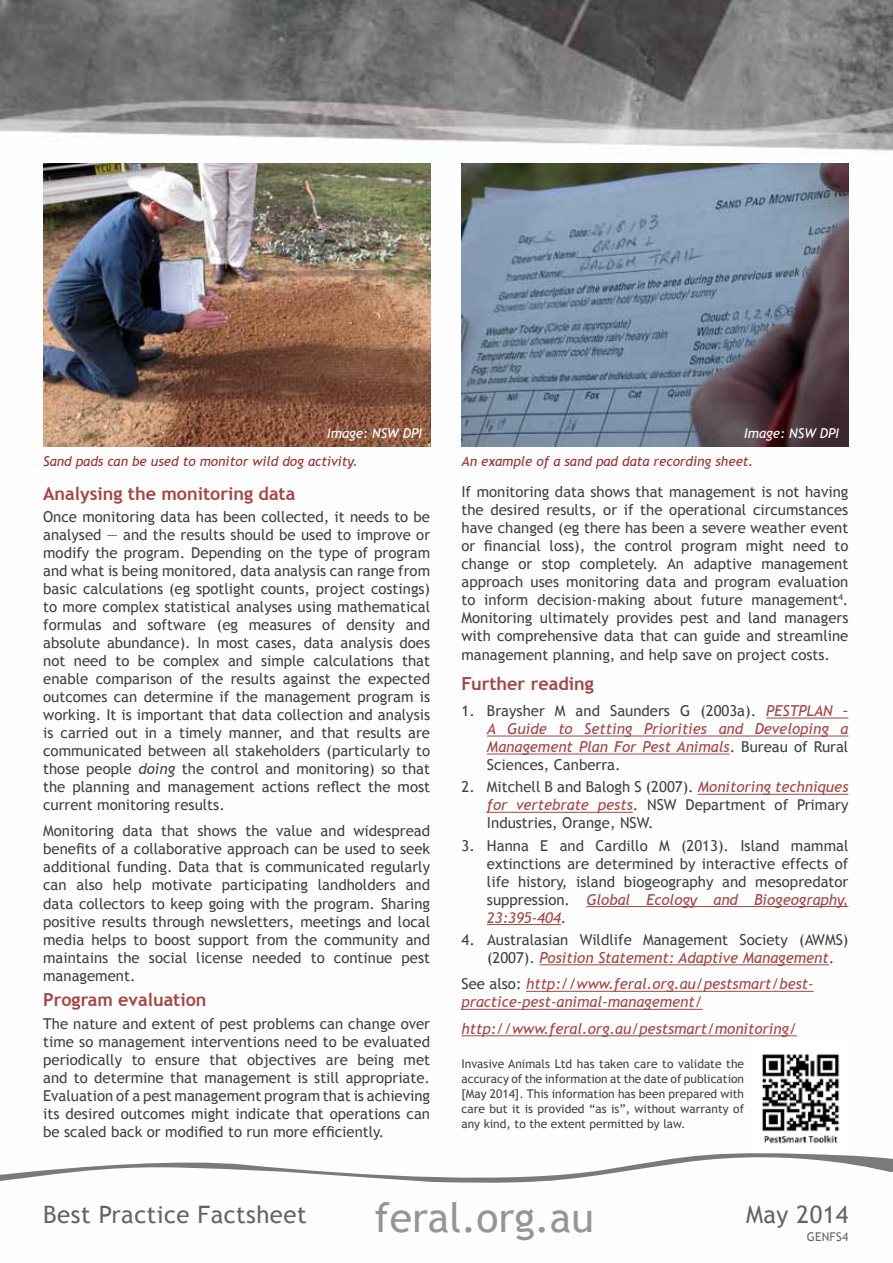
<style>
.page{position:relative;width:893px;height:1263px;background:#fff}
.page>*{position:absolute;margin:0;border:0;box-sizing:border-box;transform-origin:0 0}
.t1{font:40.95px "Trebuchet MS";color:#939598}
.t2{font:24px "Trebuchet MS";letter-spacing:.02em;color:#636466}
.t3{font:700 18px "Trebuchet MS";color:#a54444}
.t4{font:15px/18px "Trebuchet MS";color:#414042;text-align:justify}
.t5{font:italic 15px/18px "Trebuchet MS";color:#a54444;text-align:justify}
.t6{font:italic 13.5px "Trebuchet MS";color:#9b2f2f}
.t7{font:italic 13.5px "Trebuchet MS";color:#fff}
.t8{font:12px/15px "Trebuchet MS";color:#414042;text-align:justify}
.t9{font:12px "Trebuchet MS";letter-spacing:.02em;color:#636466}
.s1{font-style:italic}
.s2{font-style:normal;color:#414042}
.s3{font-style:italic;color:#a54444}
</style>
<div class="page">
<img style="left:0;top:0;width:893px;height:1037px">
<hr style="left:766px;top:717px;width:82px;height:1px;background:#a54444">
<hr style="left:487px;top:735px;width:361px;height:1px;background:#a54444">
<hr style="left:487px;top:753px;width:243px;height:1px;background:#a54444">
<hr style="left:698px;top:794px;width:150px;height:1px;background:#a54444">
<hr style="left:487px;top:812px;width:146px;height:1px;background:#a54444">
<hr style="left:586px;top:906px;width:262px;height:1px;background:#a54444">
<hr style="left:487px;top:924px;width:74px;height:1px;background:#a54444">
<hr style="left:539px;top:964px;width:290px;height:1px;background:#a54444">
<hr style="left:526px;top:991px;width:288px;height:1px;background:#a54444">
<hr style="left:461px;top:1009px;width:242px;height:1px;background:#a54444">
<hr style="left:461px;top:1035px;width:336px;height:1px;background:#a54444">
<img style="left:762px;top:1053px;width:78px;height:91px">
<img style="left:462px;top:164px;width:386px;height:282px">
<img style="left:43px;top:164px;width:387px;height:282px">
<svg style="left:0;top:1153px;width:893px;height:30px"></svg>
<p class="t7" style="left:327px;top:425px;width:97px">Image: NSW DPI</p>
<p class="t7" style="left:744px;top:425px;width:97px">Image: NSW DPI</p>
<p class="t6" style="left:43px;top:453px;width:316px">Sand pads can be used to monitor wild dog activity.</p>
<p class="t6" style="left:461px;top:453px;width:294px">An example of a sand pad data recording sheet.</p>
<p class="t3" style="left:43px;top:482px;width:254px">Analysing the monitoring data</p>
<p class="t4" style="left:43px;top:508px;width:388px">Once monitoring data has been collected, it needs to be analysed — and the results should be used to improve or modify the program. Depending on the type of program and what is being monitored, data analysis can range from basic calculations (eg spotlight counts, project costings) to more complex statistical analyses using mathematical formulas and software (eg measures of density and absolute abundance). In most cases, data analysis does not need to be complex and simple calculations that enable comparison of the results against the expected outcomes can determine if the management program is working. It is important that data collection and analysis is carried out in a timely manner, and that results are communicated between all stakeholders (particularly to those people <span class="s1">doing</span> the control and monitoring) so that the planning and management actions reflect the most current monitoring results.</p>
<p class="t4" style="left:43px;top:822px;width:388px">Monitoring data that shows the value and widespread benefits of a collaborative approach can be used to seek additional funding. Data that is communicated regularly can also help motivate participating landholders and data collectors to keep going with the program. Sharing positive results through newsletters, meetings and local media helps to boost support from the community and maintains the social license needed to continue pest management.</p>
<p class="t3" style="left:43px;top:989px;width:165px">Program evaluation</p>
<p class="t4" style="left:43px;top:1014px;width:388px">The nature and extent of pest problems can change over time so management interventions need to be evaluated periodically to ensure that objectives are being met and to determine that management is still appropriate.<br>Evaluation of a pest management program that is achieving its desired outcomes might indicate that operations can be scaled back or modified to run more efficiently.</p>
<p class="t4" style="left:461px;top:483px;width:388px">If monitoring data shows that management is not having the desired results, or if the operational circumstances have changed (eg there has been a severe weather event or financial loss), the control program might need to change or stop completely. An adaptive management approach uses monitoring data and program evaluation to inform decision-making about future management<sup>4</sup>.<br>Monitoring ultimately provides pest and land managers with comprehensive data that can guide and streamline management planning, and help save on project costs.</p>
<p class="t3" style="left:461px;top:672px;width:134px">Further reading</p>
<p class="t5" style="left:487px;top:702px;width:363px;text-indent:-26px"><span class="s2">1. Braysher M and Saunders G (2003a).</span> PESTPLAN – A Guide to Setting Priorities and Developing a Management Plan For Pest Animals<span class="s2">. Bureau of Rural Sciences, Canberra.</span></p>
<p class="t4" style="left:487px;top:778px;width:363px;text-indent:-26px">2. Mitchell B and Balogh S (2007). <span class="s3">Monitoring techniques for vertebrate pests</span>. NSW Department of Primary Industries, Orange, NSW.</p>
<p class="t4" style="left:487px;top:836px;width:363px;text-indent:-26px">3. Hanna E and Cardillo M (2013). Island mammal extinctions are determined by interactive effects of life history, island biogeography and mesopredator suppression. <span class="s3">Global Ecology and Biogeography, 23:395-404</span>.</p>
<p class="t4" style="left:487px;top:931px;width:363px;text-indent:-26px">4. Australasian Wildlife Management Society (AWMS) (2007). <span class="s3">Position Statement: Adaptive Management</span>.</p>
<p class="t5" style="left:461px;top:975px;width:354px"><span class="s2">See also:</span> http://www.feral.org.au/pestsmart/best&shy;practice-pest-animal-management/</p>
<p class="t5" style="left:461px;top:1020px;width:337px">http://www.feral.org.au/pestsmart/monitoring/</p>
<p class="t8" style="left:461px;top:1056px;width:284px">Invasive Animals Ltd has taken care to validate the accuracy of the information at the date of publication [May 2014]. This information has been prepared with care but it is provided “as is”, without warranty of any kind, to the extent permitted by law.</p>
<h1 class="t1" style="left:375px;top:1194px;width:221px">feral.org.au</h1>
<h2 class="t2" style="left:43px;top:1200px;width:265px">Best Practice Factsheet</h2>
<h2 class="t2" style="left:746px;top:1200px;width:104px">May 2014</h2>
<p class="t9" style="left:807px;top:1230px;width:43px">GENFS4</p>
</div>
